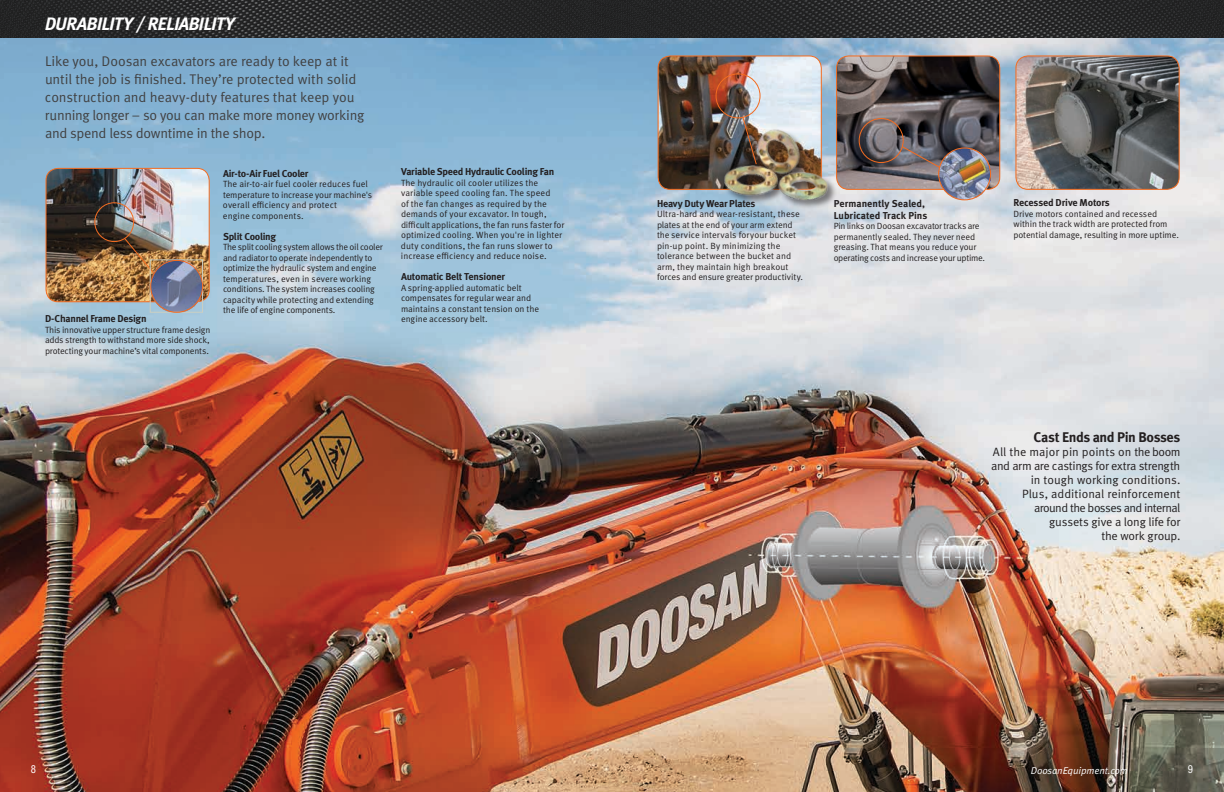
<style>
.page{position:relative;width:1224px;height:792px;background:#fff}
.page>*{position:absolute;margin:0;border:0;box-sizing:border-box;transform-origin:0 0}
.t1{font:italic 700 18px "Meta Plus";letter-spacing:-.05em;color:#fff}
.t2{font:14px/18px "Meta OT Norm";letter-spacing:-.01em;color:#414142}
.t3{font:700 14px "Meta OT";letter-spacing:-.035em;color:#231f20}
.t4{font:12px/14px "Meta OT Norm";letter-spacing:-.005em;color:#231f20;text-align:right}
.t5{font:condensed 10.5px "Helvetica LT Pro";color:#fff}
.t6{font:700 10px "Meta OT";letter-spacing:-.02em;color:#231f20}
.t7{font:700 10px/12px "Meta OT";color:#231f20}
.t8{font:10px "Meta OT Norm Ita";letter-spacing:-.015em;color:#fff}
.t9{font:9px/10.5px "Meta OT Norm";letter-spacing:-.005em;color:#231f20}
</style>
<div class="page">
<img style="left:0;top:37px;width:1224px;height:755px">
<img style="left:0;top:0;width:612px;height:37px">
<svg style="left:612px;top:0;width:612px;height:37px;background:#29292a"></svg>
<img style="left:46px;top:168px;width:163px;height:134px">
<div style="left:46px;top:168px;width:164px;height:134px;border:1px solid #f36c21;border-radius:12px"></div>
<svg style="left:123px;top:237px;width:34px;height:39px"></svg>
<img style="left:152px;top:261px;width:49px;height:50px">
<div style="left:150px;top:259px;width:53px;height:54px;border:1px solid #cbcfc2"></div>
<div style="left:150px;top:260px;width:53px;height:53px;border:1px solid #f36c21;border-radius:50%"></div>
<div style="left:94px;top:202px;width:40px;height:40px;border:1px solid #f36c21;border-radius:50%"></div>
<img style="left:658px;top:56px;width:163px;height:133px">
<div style="left:658px;top:55px;width:164px;height:135px;border:1px solid #f36c21;border-radius:12px"></div>
<img style="left:837px;top:56px;width:163px;height:133px">
<div style="left:836px;top:55px;width:164px;height:135px;border:1px solid #f36c21;border-radius:12px"></div>
<img style="left:1016px;top:56px;width:163px;height:133px">
<div style="left:1015px;top:55px;width:165px;height:135px;border:1px solid #f36c21;border-radius:12px"></div>
<div style="left:724px;top:129px;width:114px;height:81px;background:#231f20;opacity:.55"></div>
<img style="left:720px;top:119px;width:112px;height:94px">
<svg style="left:742px;top:116px;width:16px;height:49px"></svg>
<svg style="left:901px;top:146px;width:40px;height:23px"></svg>
<div style="left:859px;top:118px;width:45px;height:45px;border:1px solid #f36c21;border-radius:50%"></div>
<div style="left:716px;top:73px;width:45px;height:45px;border:1px solid #f36c21;border-radius:50%"></div>
<img style="left:940px;top:149px;width:51px;height:51px">
<div style="left:938px;top:148px;width:53px;height:52px;border:1px solid #f36c21;border-radius:50%"></div>
<h1 class="t1" style="left:45px;top:13px;width:192px">DURABILITY / RELIABILITY</h1>
<p class="t2" style="left:45px;top:52px;width:321px">Like you, Doosan excavators are ready to keep at it until the job is finished. They’re protected with solid construction and heavy-duty features that keep you running longer – so you can make more money working and spend less downtime in the shop.</p>
<p class="t6" style="left:401px;top:166px;width:155px">Variable Speed Hydraulic Cooling Fan</p>
<p class="t9" style="left:401px;top:178px;width:165px">The hydraulic oil cooler utilizes the variable speed cooling fan. The speed<br>of the fan changes as required by the demands of your excavator. In tough, difficult applications, the fan runs faster for optimized cooling. When you're in lighter duty conditions, the fan runs slower to increase efficiency and reduce noise.</p>
<p class="t6" style="left:401px;top:271px;width:106px">Automatic Belt Tensioner</p>
<p class="t9" style="left:401px;top:283px;width:140px">A spring-applied automatic belt compensates for regular wear and maintains a constant tension on the</p>
<p class="t6" style="left:223px;top:168px;width:87px">Air-to-Air Fuel Cooler</p>
<p class="t9" style="left:223px;top:179px;width:151px">The air-to-air fuel cooler reduces fuel temperature to increase your machine's overall efficiency and protect<br>engine components.</p>
<p class="t6" style="left:223px;top:231px;width:55px">Split Cooling</p>
<p class="t9" style="left:223px;top:242px;width:161px">The split cooling system allows the oil cooler and radiator to operate independently to optimize the hydraulic system and engine temperatures, even in severe working conditions. The system increases cooling capacity while protecting and extending the life of engine components.</p>
<p class="t6" style="left:45px;top:313px;width:103px">D-Channel Frame Design</p>
<p class="t9" style="left:401px;top:314px;width:88px">engine accessory belt.</p>
<p class="t9" style="left:45px;top:325px;width:167px;text-align:justify">This innovative upper structure frame design adds strength to withstand more side shock, protecting your machine’s vital components.</p>
<p class="t6" style="left:657px;top:198px;width:100px">Heavy Duty Wear Plates</p>
<p class="t9" style="left:657px;top:209px;width:148px">Ultra-hard and wear-resistant, these plates at the end of your arm extend the service intervals foryour bucket pin-up point. By minimizing the tolerance between the bucket and arm, they maintain high breakout forces and ensure greater productivity.</p>
<p class="t7" style="left:834px;top:198px;width:95px">Permanently Sealed,<br>Lubricated Track Pins</p>
<p class="t9" style="left:834px;top:221px;width:153px">Pin links on Doosan excavator tracks are permanently sealed. They never need greasing. That means you reduce your operating costs and increase your uptime.</p>
<p class="t6" style="left:1013px;top:197px;width:98px">Recessed Drive Motors</p>
<p class="t9" style="left:1013px;top:209px;width:167px">Drive motors contained and recessed within the track width are protected from potential damage, resulting in more uptime.</p>
<h2 class="t3" style="left:1033px;top:429px;width:148px">Cast Ends and Pin Bosses</h2>
<h3 class="t4" style="left:991px;top:445px;width:191px">All the major pin points on the boom and arm are castings for extra strength in tough working conditions.<br>Plus, additional reinforcement around the bosses and internal<br>gussets give a long life for<br>the work group.</h3>
<p class="t5" style="left:31px;top:762px;width:7px">8</p>
<p class="t8" style="left:1031px;top:765px;width:99px">DoosanEquipment.com</p>
<p class="t5" style="left:1188px;top:762px;width:7px">9</p>
</div>
